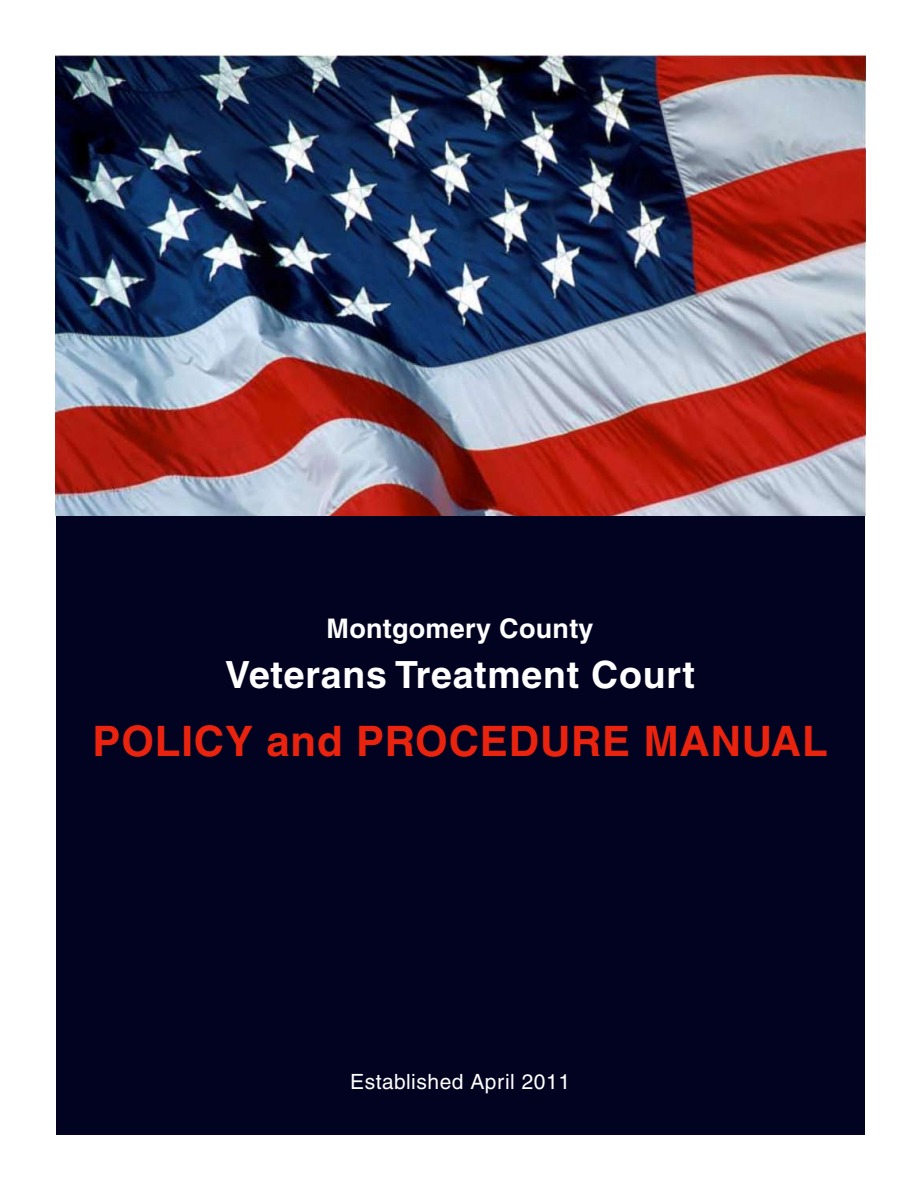
<style>
.page{position:relative;width:918px;height:1188px;background:#fff}
.page>*{position:absolute;margin:0;border:0;box-sizing:border-box;transform-origin:0 0}
.t1{font:700 42px "Helvetica";letter-spacing:.02em;color:#ea230e}
.t2{font:700 37.5px "Helvetica";letter-spacing:.02em;color:#fff}
.t3{font:700 27px "Helvetica";letter-spacing:.01em;color:#fff}
.t4{font:21px "Helvetica";letter-spacing:.025em;color:#fff}
</style>
<div class="page">
<div style="left:56px;top:55px;width:808px;height:1080px;background:#020321"></div>
<img style="left:55px;top:55px;width:810px;height:461px">
<p class="t3" style="left:327px;top:612px;width:269px">Montgomery County</p>
<p class="t2" style="left:225px;top:652px;width:471px">Veterans Treatment Court</p>
<p class="t1" style="left:92px;top:716px;width:737px">POLICY and PROCEDURE MANUAL</p>
<p class="t4" style="left:350px;top:1069px;width:221px">Established April 2011</p>
</div>
